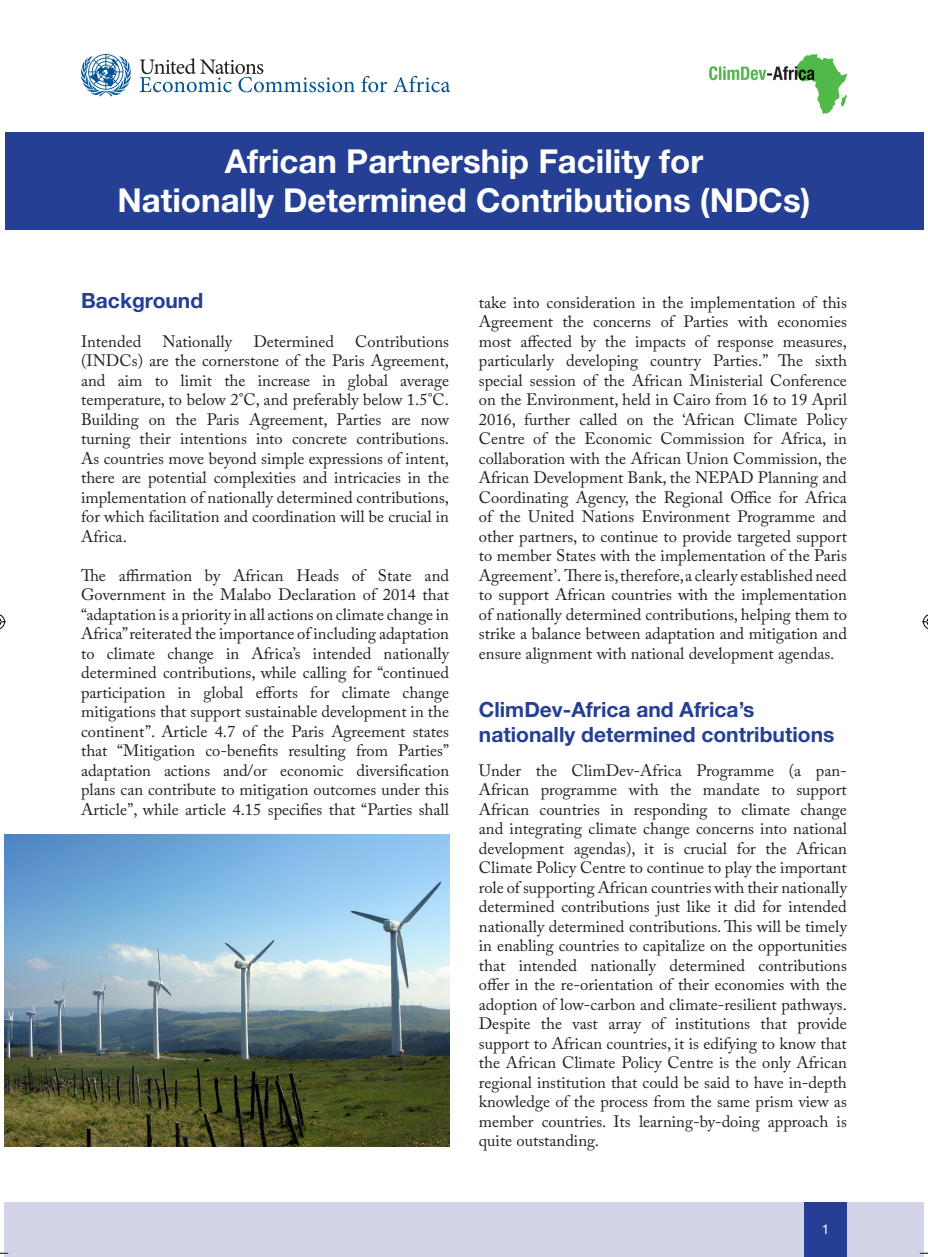
<style>
.page{position:relative;width:928px;height:1257px;background:#fff}
.page>*{position:absolute;margin:0;border:0;box-sizing:border-box;transform-origin:0 0}
.t1{font:700 33px "Helvetica Neue LT Std";color:#fff}
.HEADING_L2{font:700 21px/25.2px "Helvetica Neue LT Std";color:#243f93}
.BODY_TEXT{font:16.5px/19.5px "Adobe Caslon Pro";color:#231f20;text-align:justify}
._01_Body_Text{font:13.5px "Helvetica Neue LT Std";color:#fff}
</style>
<div class="page">
<div style="left:4px;top:1202px;width:919px;height:55px;background:#d4d4e8"></div>
<div style="left:804px;top:1202px;width:42px;height:55px;background:#243f93"></div>
<div style="left:4px;top:132px;width:919px;height:98px;background:#243f93"></div>
<img style="left:4px;top:834px;width:445px;height:312px">
<svg style="left:140px;top:58px;width:310px;height:34px"></svg>
<svg style="left:81px;top:54px;width:50px;height:43px"></svg>
<img style="left:709px;top:54px;width:137px;height:59px">
<svg style="left:0;top:1252px;width:8px;height:2px"></svg>
<svg style="left:919px;top:1252px;width:9px;height:5px"></svg>
<svg style="left:0;top:614px;width:6px;height:15px"></svg>
<svg style="left:922px;top:615px;width:5px;height:14px"></svg>
<p class="t1" style="left:225px;top:141px;width:480px">African Partnership Facility for</p>
<p class="t1" style="left:117px;top:180px;width:694px">Nationally Determined Contributions (NDCs)</p>
<p class="HEADING_L2" style="left:81px;top:287px;width:124px">Background</p>
<p class="BODY_TEXT" style="left:81px;top:331px;width:62px">Intended</p>
<p class="BODY_TEXT" style="left:162px;top:331px;width:71px">Nationally</p>
<p class="BODY_TEXT" style="left:253px;top:331px;width:82px">Determined</p>
<p class="BODY_TEXT" style="left:81px;top:331px;width:369px;text-indent:274px">Contributions (INDCs) are the cornerstone of the Paris Agreement, and aim to limit the increase in global average temperature, to below 2°C, and preferably below 1.5°C.<br>Building on the Paris Agreement, Parties are now turning their intentions into concrete contributions.<br>As countries move beyond simple expressions of intent, there are potential complexities and intricacies in the implementation of nationally determined contributions, for which facilitation and coordination will be crucial in Africa.</p>
<p class="BODY_TEXT" style="left:81px;top:565px;width:369px">The affirmation by African Heads of State and Government in the Malabo Declaration of 2014 that “adaptation is a priority in all actions on climate change in Africa” reiterated the importance of including adaptation to climate change in Africa’s intended nationally determined contributions, while calling for “continued participation in global efforts for climate change mitigations that support sustainable development in the continent”. Article 4.7 of the Paris Agreement states that “Mitigation co-benefits resulting from Parties” adaptation actions and/or economic diversification plans can contribute to mitigation outcomes under this Article”, while article 4.15 specifies that “Parties shall</p>
<p class="BODY_TEXT" style="left:479px;top:292px;width:369px">take into consideration in the implementation of this Agreement the concerns of Parties with economies most affected by the impacts of response measures, particularly developing country Parties.” The sixth special session of the African Ministerial Conference on the Environment, held in Cairo from 16 to 19 April 2016, further called on the ‘African Climate Policy Centre of the Economic Commission for Africa, in collaboration with the African Union Commission, the African Development Bank, the NEPAD Planning and Coordinating Agency, the Regional Office for Africa of the United Nations Environment Programme and other partners, to continue to provide targeted support to member States with the implementation of the Paris Agreement’. There is, therefore, a clearly established need to support African countries with the implementation of nationally determined contributions, helping them to strike a balance between adaptation and mitigation and ensure alignment with national development agendas.</p>
<p class="HEADING_L2" style="left:479px;top:696px;width:357px">ClimDev-Africa and Africa’s nationally determined contributions</p>
<p class="BODY_TEXT" style="left:479px;top:760px;width:369px">Under the ClimDev-Africa Programme (a pan-African programme with the mandate to support African countries in responding to climate change and integrating climate change concerns into national development agendas), it is crucial for the African Climate Policy Centre to continue to play the important role of supporting African countries with their nationally determined contributions just like it did for intended nationally determined contributions. This will be timely in enabling countries to capitalize on the opportunities that intended nationally determined contributions offer in the re-orientation of their economies with the adoption of low-carbon and climate-resilient pathways.<br>Despite the vast array of institutions that provide support to African countries, it is edifying to know that the African Climate Policy Centre is the only African regional institution that could be said to have in-depth knowledge of the process from the same prism view as member countries. Its learning-by-doing approach is quite outstanding.</p>
<p class="_01_Body_Text" style="left:821px;top:1221px;width:9px">1</p>
</div>
